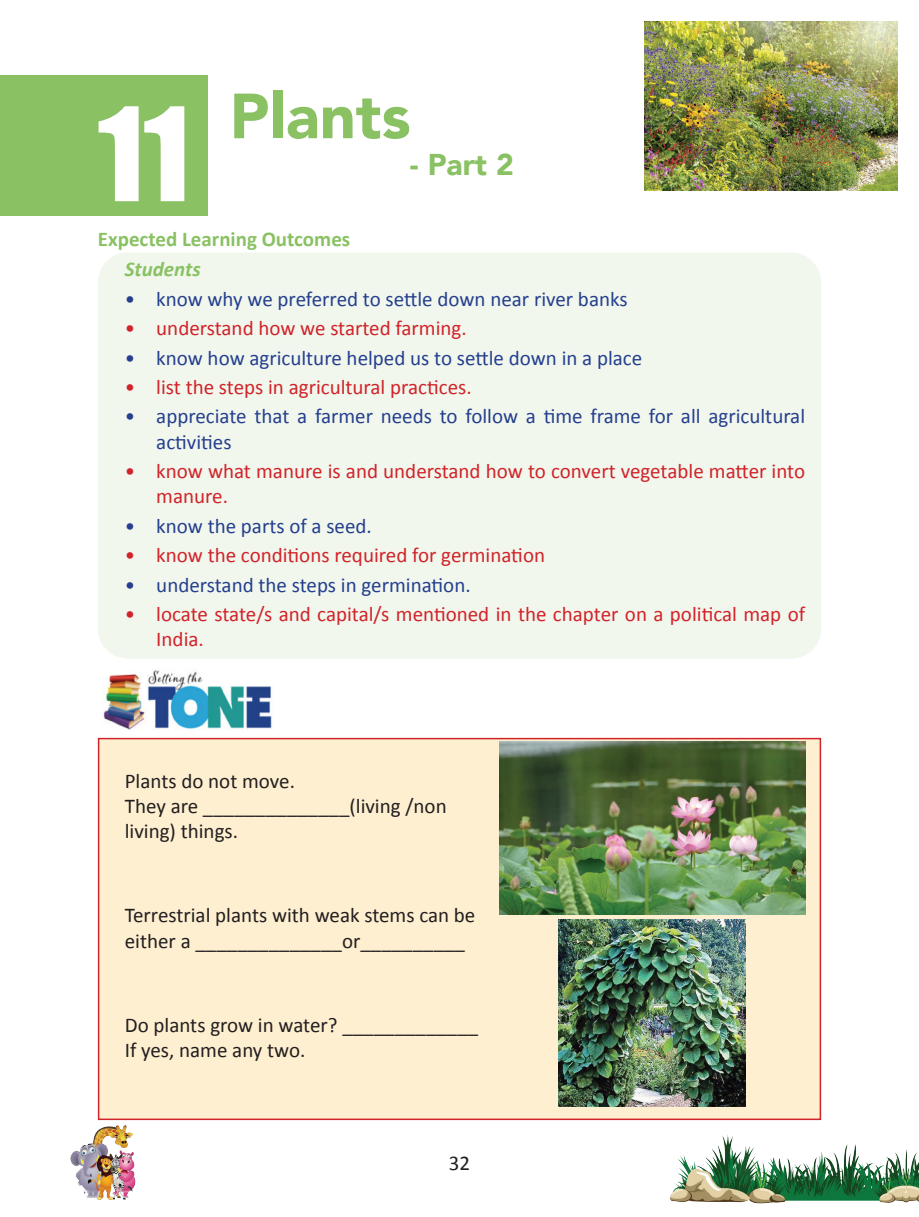
<style>
.page{position:relative;width:919px;height:1217px;background:#fff}
.page>*{position:absolute;margin:0;border:0;box-sizing:border-box;transform-origin:0 0}
.t1{font:120px "Impact";color:#fff}
.t2{font:900 63px "Avenir";color:#89c163}
.t3{font:900 30px "Avenir";color:#89c163}
.t4{font:21px/25.2px "Calibri";color:#d1232a}
.t5{font:21px/25.2px "Calibri";color:#253f8e}
.t6{font:21px/25.2px "Calibri";color:#231f20}
.t7{font:700 21px "Calibri";color:#89c163}
.t8{font:italic 700 21px "Calibri";color:#89c163}
</style>
<div class="page">
<img style="left:70px;top:1119px;width:67px;height:81px">
<img style="left:670px;top:1135px;width:248px;height:68px">
<div style="left:98px;top:737px;width:723px;height:382px;background:#feefd0;border:2px solid #d1232a"></div>
<div style="left:98px;top:252px;width:723px;height:406px;background:#f1f7ed;border-radius:30px"></div>
<div style="left:0;top:75px;width:207px;height:140px;background:#89c163"></div>
<img style="left:103px;top:670px;width:169px;height:60px">
<img style="left:499px;top:741px;width:306px;height:173px">
<img style="left:558px;top:919px;width:187px;height:187px">
<img style="left:644px;top:21px;width:253px;height:169px">
<h1 class="t1" style="left:98px;top:61px;width:93px">11</h1>
<h2 class="t2" style="left:230px;top:62px;width:182px">Plants</h2>
<h3 class="t3" style="left:410px;top:139px;width:105px">- Part 2</h3>
<p class="t7" style="left:98px;top:225px;width:254px">Expected Learning Outcomes</p>
<p class="t8" style="left:125px;top:256px;width:77px">Students</p>
<p class="t5" style="left:125px;top:285px;width:504px">• know why we preferred to settle down near river banks</p>
<p class="t4" style="left:125px;top:314px;width:343px">• understand how we started farming.</p>
<p class="t5" style="left:125px;top:344px;width:519px">• know how agriculture helped us to settle down in a place</p>
<p class="t4" style="left:125px;top:373px;width:348px">• list the steps in agricultural practices.</p>
<p class="t5" style="left:156px;top:403px;width:650px;text-indent:-31px">• appreciate that a farmer needs to follow a time frame for all agricultural activities</p>
<p class="t4" style="left:156px;top:457px;width:650px;text-indent:-32px">• know what manure is and understand how to convert vegetable matter into manure.</p>
<p class="t5" style="left:125px;top:512px;width:248px">• know the parts of a seed.</p>
<p class="t4" style="left:125px;top:541px;width:422px">• know the conditions required for germination</p>
<p class="t5" style="left:125px;top:571px;width:347px">• understand the steps in germination.</p>
<p class="t4" style="left:156px;top:600px;width:650px;text-indent:-31px">• locate state/s and capital/s mentioned in the chapter on a political map of<br>India.</p>
<p class="t6" style="left:125px;top:766px;width:323px">Plants do not move.<br>They are ______________(living /non living) things.</p>
<p class="t6" style="left:125px;top:901px;width:352px">Terrestrial plants with weak stems can be either a ______________or__________</p>
<p class="t6" style="left:125px;top:1011px;width:355px">Do plants grow in water? _____________<br>If yes, name any two.</p>
<p class="t6" style="left:449px;top:1149px;width:23px">32</p>
</div>
